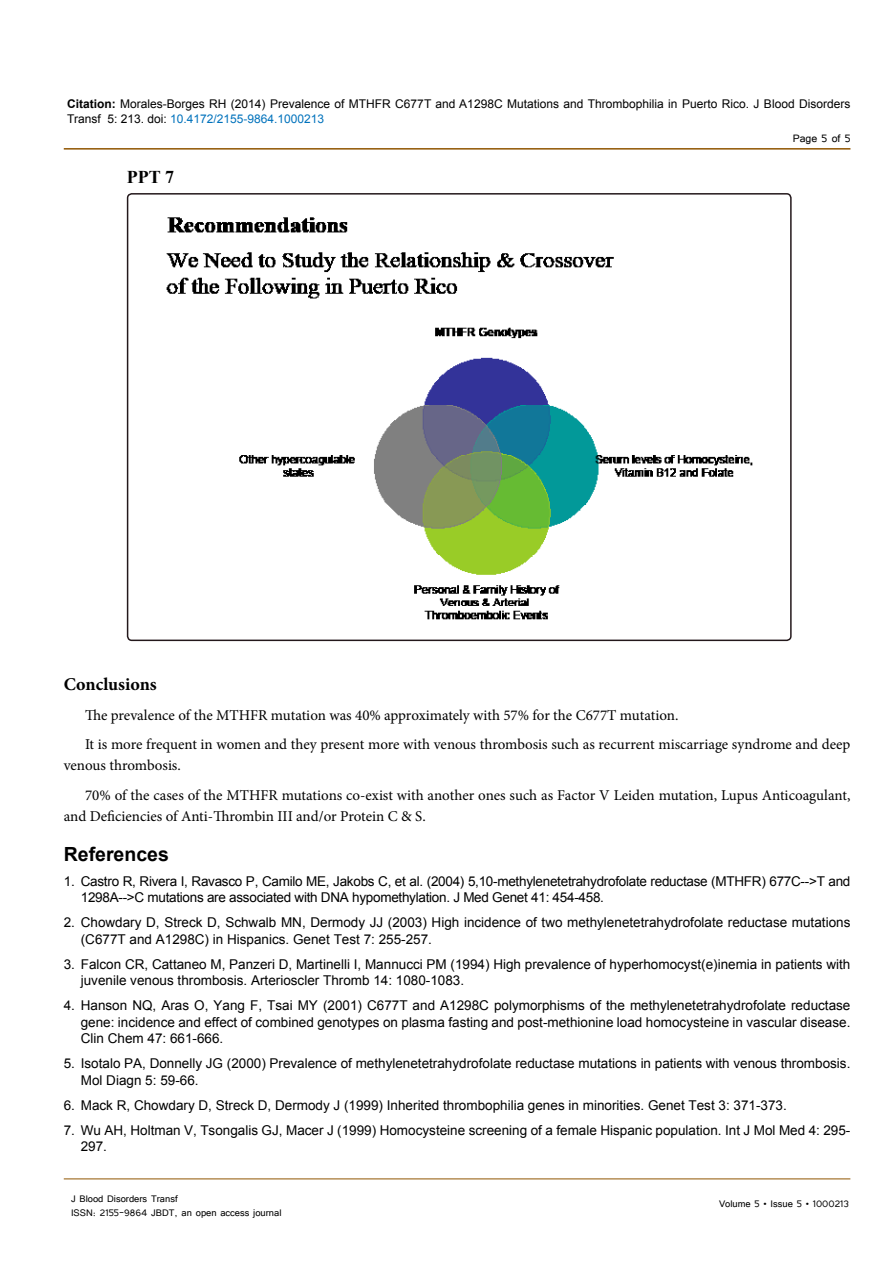
<style>
.page{position:relative;width:893px;height:1263px;background:#fff}
.page>*{position:absolute;margin:0;border:0;box-sizing:border-box;transform-origin:0 0}
.t1{font:700 19.5px "Arial";color:#000}
.t2{font:700 18px "Minion Pro";color:#000}
.t3{font:700 18px "Times New Roman";color:#000101}
.t4{font:15px/29.5px "Minion Pro";letter-spacing:-.005em;color:#000}
.t5{font:13.5px/16.5px "Arial";color:#000}
.t6{font:13.5px/16.5px "Arial";letter-spacing:-.02em;color:#000}
.t7{font:13.5px "Tunga";color:#000}
.t8{font:12px/15px "Arial";color:#000}
.t9{font:12px/14.4px "Tunga";color:#000}
.s1{font-weight:700}
.s2{color:#0072bc}
</style>
<div class="page">
<hr style="left:64px;top:148px;width:786px;height:2px;background:#905501">
<hr style="left:64px;top:1179px;width:786px;height:1px;background:#905501">
<img style="left:166px;top:217px;width:587px;height:403px">
<div style="left:127px;top:193px;width:665px;height:448px;border:2px solid #23181b;border-radius:4px"></div>
<p class="t8" style="left:67px;top:96px;width:785px"><span class="s1">Citation:</span> Morales-Borges RH (2014) Prevalence of MTHFR C677T and A1298C Mutations and Thrombophilia in Puerto Rico. J Blood Disorders<br>Transf 5: 213. doi: <span class="s2">10.4172/2155-9864.1000213</span></p>
<h2 class="t3" style="left:127px;top:165px;width:49px">PPT 7</h2>
<p class="t7" style="left:793px;top:129px;width:59px">Page 5 of 5</p>
<h2 class="t2" style="left:64px;top:672px;width:95px">Conclusions</h2>
<p class="t4" style="left:85px;top:700px;width:767px">The prevalence of the MTHFR mutation was 40% approximately with 57% for the C677T mutation.<br>It is more frequent in women and they present more with venous thrombosis such as recurrent miscarriage syndrome and deep</p>
<p class="t4" style="left:85px;top:751px;width:767px;text-indent:-21px">venous thrombosis.<br>70% of the cases of the MTHFR mutations co-exist with another ones such as Factor V Leiden mutation, Lupus Anticoagulant,</p>
<p class="t4" style="left:64px;top:801px;width:363px">and Deficiencies of Anti-Thrombin III and/or Protein C &amp; S.</p>
<h1 class="t1" style="left:64px;top:841px;width:107px">References</h1>
<p class="t6" style="left:81px;top:873px;width:771px;text-indent:-17px">1. Castro R, Rivera I, Ravasco P, Camilo ME, Jakobs C, et al. (2004) 5,10-methylenetetrahydrofolate reductase (MTHFR) 677C--&gt;T and<br>1298A--&gt;C mutations are associated with DNA hypomethylation. J Med Genet 41: 454-458.</p>
<p class="t5" style="left:81px;top:914px;width:771px;text-indent:-17px">2. Chowdary D, Streck D, Schwalb MN, Dermody JJ (2003) High incidence of two methylenetetrahydrofolate reductase mutations (C677T and A1298C) in Hispanics. Genet Test 7: 255-257.</p>
<p class="t5" style="left:81px;top:956px;width:771px;text-indent:-17px">3. Falcon CR, Cattaneo M, Panzeri D, Martinelli I, Mannucci PM (1994) High prevalence of hyperhomocyst(e)inemia in patients with juvenile venous thrombosis. Arterioscler Thromb 14: 1080-1083.</p>
<p class="t5" style="left:81px;top:997px;width:771px;text-align:justify;text-indent:-17px">4. Hanson NQ, Aras O, Yang F, Tsai MY (2001) C677T and A1298C polymorphisms of the methylenetetrahydrofolate reductase gene: incidence and effect of combined genotypes on plasma fasting and post-methionine load homocysteine in vascular disease.<br>Clin Chem 47: 661-666.</p>
<p class="t5" style="left:81px;top:1055px;width:771px;text-indent:-17px">5. Isotalo PA, Donnelly JG (2000) Prevalence of methylenetetrahydrofolate reductase mutations in patients with venous thrombosis.<br>Mol Diagn 5: 59-66.</p>
<p class="t5" style="left:64px;top:1097px;width:725px">6. Mack R, Chowdary D, Streck D, Dermody J (1999) Inherited thrombophilia genes in minorities. Genet Test 3: 371-373.</p>
<p class="t5" style="left:81px;top:1122px;width:771px;text-indent:-17px">7. Wu AH, Holtman V, Tsongalis GJ, Macer J (1999) Homocysteine screening of a female Hispanic population. Int J Mol Med 4: 295-<br>297.</p>
<p class="t9" style="left:71px;top:1190px;width:212px">J Blood Disorders Transf<br>ISSN: 2155-9864 JBDT, an open access journal</p>
<p class="t9" style="left:719px;top:1195px;width:131px">Volume 5 • Issue 5 • 1000213</p>
</div>
